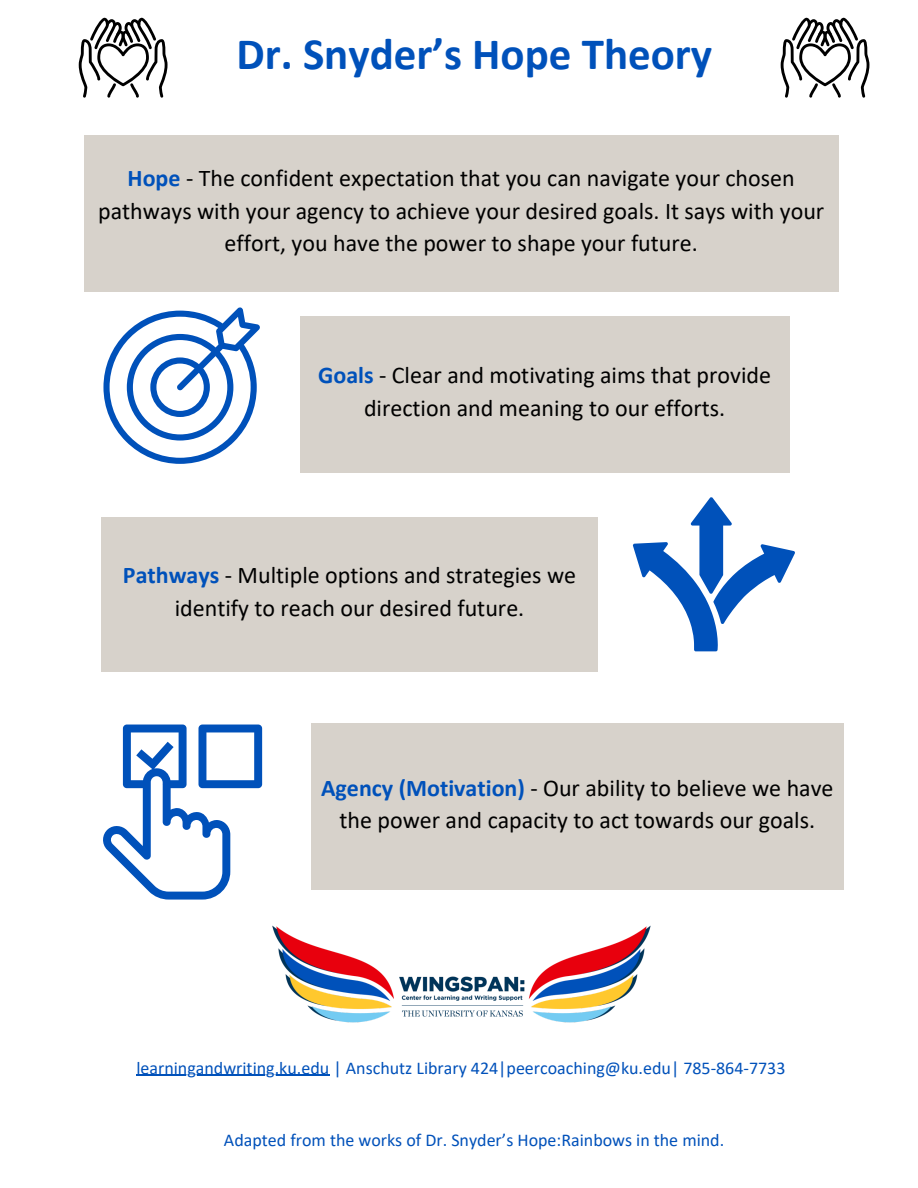
<style>
.page{position:relative;width:918px;height:1188px;background:#fff}
.page>*{position:absolute;margin:0;border:0;box-sizing:border-box;transform-origin:0 0}
.t1{font:700 45px "Calibri";color:#0051ba}
.t2{font:24px/32.7px "Calibri";color:#000;text-align:center}
.t3{font:18px "Calibri";color:#0051ba}
.s1{font-weight:700;color:#0051ba}
</style>
<div class="page">
<div style="left:84px;top:135px;width:754px;height:157px;background:#d7d2cb"></div>
<svg style="left:103px;top:307px;width:157px;height:157px"></svg>
<svg style="left:633px;top:497px;width:162px;height:154px"></svg>
<svg style="left:103px;top:725px;width:159px;height:175px"></svg>
<svg style="left:79px;top:18px;width:89px;height:80px"></svg>
<div style="left:300px;top:316px;width:489px;height:157px;background:#d7d2cb"></div>
<div style="left:101px;top:517px;width:497px;height:154px;background:#d7d2cb"></div>
<div style="left:311px;top:724px;width:532px;height:166px;background:#d7d2cb"></div>
<svg style="left:781px;top:18px;width:88px;height:80px"></svg>
<img style="left:234px;top:890px;width:417px;height:133px">
<hr style="left:136px;top:1075px;width:193px;height:1px;background:#0051ba">
<p class="t1" style="left:236px;top:35px;width:477px">Dr. Snyder’s Hope Theory</p>
<p class="t2" style="left:98px;top:164px;width:728px"><span class="s1">Hope</span> - The confident expectation that you can navigate your chosen pathways with your agency to achieve your desired goals. It says with your effort, you have the power to shape your future.</p>
<h1 class="t2" style="left:318px;top:361px;width:454px"><span class="s1">Goals</span> - Clear and motivating aims that provide direction and meaning to our efforts.</h1>
<h2 class="t2" style="left:123px;top:561px;width:455px"><span class="s1">Pathways</span> - Multiple options and strategies we identify to reach our desired future.</h2>
<p class="t2" style="left:321px;top:773px;width:514px"><span class="s1">Agency (Motivation)</span> - Our ability to believe we have the power and capacity to act towards our goals.</p>
<p class="t3" style="left:136px;top:1060px;width:651px">learningandwriting.ku.edu | Anschutz Library 424|peercoaching@ku.edu| 785-864-7733</p>
<h2 class="t3" style="left:224px;top:1132px;width:502px">Adapted from the works of Dr. Snyder’s Hope:Rainbows in the mind.</h2>
</div>
